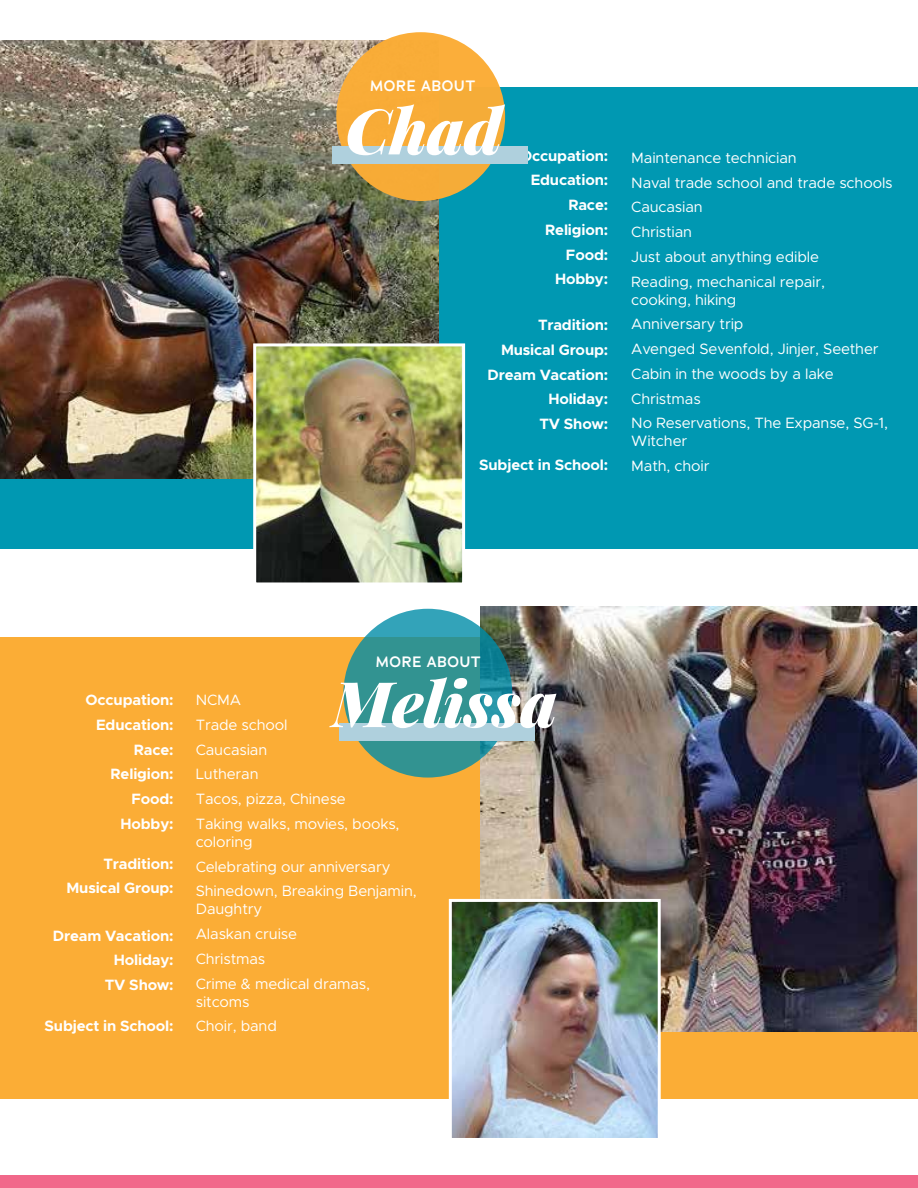
<style>
.page{position:relative;width:918px;height:1188px;background:#fff}
.page>*{position:absolute;margin:0;border:0;box-sizing:border-box;transform-origin:0 0}
.t1{font:italic 900 63px "Playfair Display";color:#fff}
.t2{font:15px/24.8px "Metropolis";letter-spacing:-.01em;color:#fff}
.t3{font:700 15px/24.8px "Metropolis";letter-spacing:-.01em;color:#fff;text-align:right}
.t4{font:600 15px "Adrianna";letter-spacing:.015em;color:#fff}
</style>
<div class="page">
<div style="left:0;top:87px;width:918px;height:462px;background:#0098b2"></div>
<div style="left:0;top:1175px;width:918px;height:13px;background:#f1688a"></div>
<img style="left:0;top:41px;width:439px;height:438px">
<div style="left:0;top:638px;width:918px;height:461px;background:#fbad36"></div>
<img style="left:480px;top:606px;width:437px;height:425px">
<svg style="left:343px;top:609px;width:169px;height:169px;background:#309497"></svg>
<div style="left:339px;top:723px;width:196px;height:17px;background:#afd0dd"></div>
<img style="left:257px;top:347px;width:204px;height:234px">
<div style="left:253px;top:343px;width:212px;height:242px;border:3px solid #fff"></div>
<img style="left:453px;top:903px;width:204px;height:234px">
<div style="left:449px;top:899px;width:212px;height:242px;border:3px solid #fff"></div>
<div style="left:336px;top:32px;width:169px;height:169px;background:#fbad36;border-radius:50%"></div>
<div style="left:332px;top:146px;width:196px;height:18px;background:#afd0dd"></div>
<p class="t4" style="left:370px;top:76px;width:107px">MORE ABOUT</p>
<h1 class="t1" style="left:345px;top:87px;width:158px">Chad</h1>
<p class="t3" style="left:520px;top:143px;width:90px">Occupation:<br>Education:<br>Race:<br>Religion:<br>Food:<br>Hobby:</p>
<p class="t3" style="left:488px;top:313px;width:122px">Tradition:<br>Musical Group:<br>Dream Vacation:<br>Holiday:<br>TV Show:</p>
<p class="t3" style="left:479px;top:453px;width:130px">Subject in School:</p>
<p class="t2" style="left:631px;top:145px;width:263px">Maintenance technician<br>Naval trade school and trade schools<br>Caucasian<br>Christian<br>Just about anything edible<br>Reading, mechanical repair,</p>
<p class="t2" style="left:631px;top:287px;width:258px">cooking, hiking<br>Anniversary trip<br>Avenged Sevenfold, Jinjer, Seether<br>Cabin in the woods by a lake<br>Christmas<br>No Reservations, The Expanse, SG-1,</p>
<p class="t2" style="left:631px;top:429px;width:80px">Witcher<br>Math, choir</p>
<p class="t3" style="left:85px;top:688px;width:90px">Occupation:<br>Education:<br>Race:<br>Religion:<br>Food:<br>Hobby:</p>
<p class="t3" style="left:66px;top:851px;width:109px">Tradition:<br>Musical Group:</p>
<p class="t3" style="left:53px;top:923px;width:122px">Dream Vacation:<br>Holiday:<br>TV Show:</p>
<p class="t3" style="left:45px;top:1014px;width:130px">Subject in School:</p>
<p class="t4" style="left:376px;top:652px;width:107px">MORE ABOUT</p>
<h1 class="t1" style="left:332px;top:660px;width:226px">Melissa</h1>
<p class="t2" style="left:196px;top:688px;width:205px">NCMA<br>Trade school<br>Caucasian<br>Lutheran<br>Tacos, pizza, Chinese<br>Taking walks, movies, books,</p>
<p class="t2" style="left:196px;top:829px;width:222px">coloring<br>Celebrating our anniversary<br>Shinedown, Breaking Benjamin,</p>
<p class="t2" style="left:196px;top:897px;width:176px">Daughtry<br>Alaskan cruise<br>Christmas<br>Crime &amp; medical dramas,</p>
<p class="t2" style="left:196px;top:989px;width:83px">sitcoms<br>Choir, band</p>
</div>
